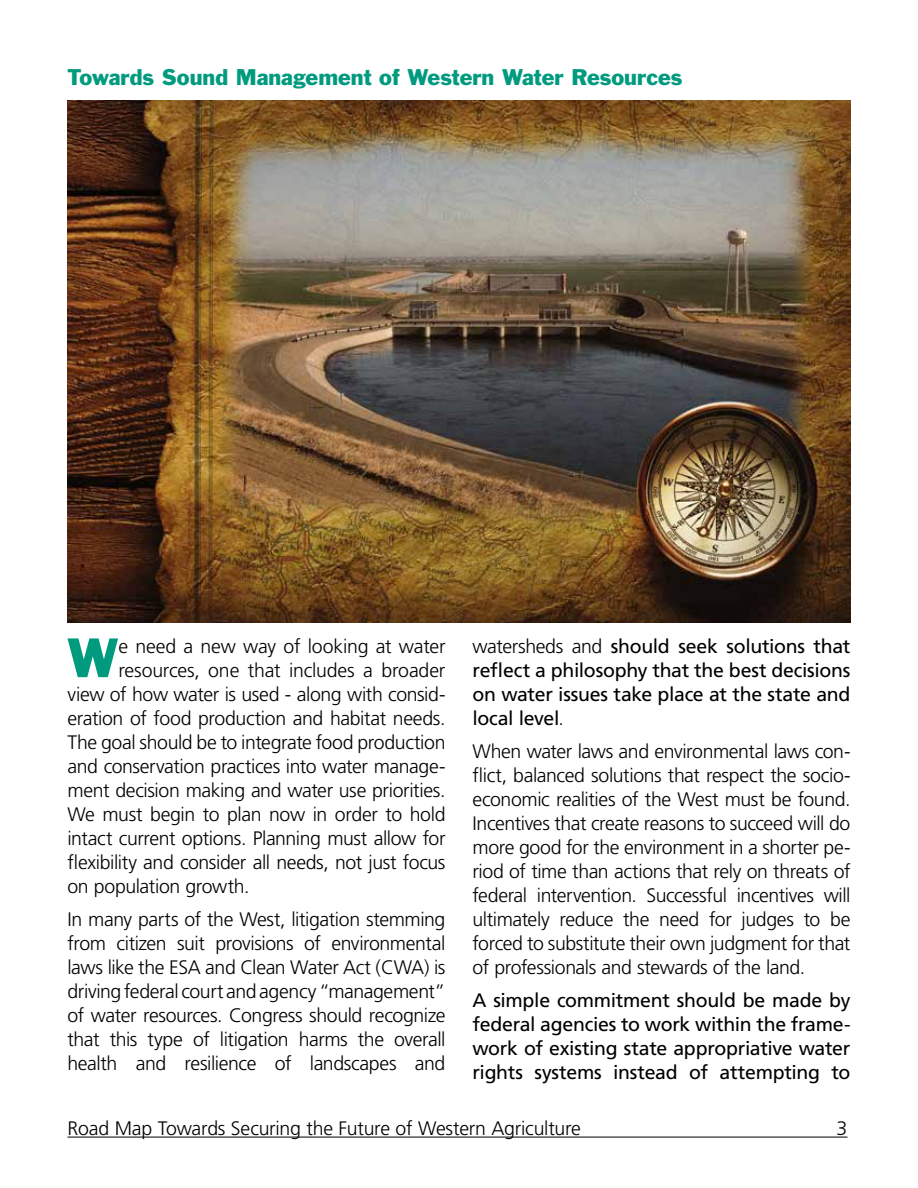
<style>
.page{position:relative;width:918px;height:1188px;background:#fff}
.page>*{position:absolute;margin:0;border:0;box-sizing:border-box;transform-origin:0 0}
.t1{font:51.3px "Franklin Gothic Std";color:#009b7f}
.t2{font:21px "Franklin Gothic";letter-spacing:-.005em;color:#009b7f}
.t3{font:300 19.5px/24px "Frutiger";letter-spacing:-.02em;color:#000;text-align:justify}
.t4{font:19.5px/24px "Frutiger CE";letter-spacing:-.015em;color:#000;text-align:justify}
.s1{font-family:"Frutiger";font-weight:300}
</style>
<div class="page">
<hr style="left:68px;top:1137px;width:780px;height:1px;background:#000">
<img style="left:68px;top:100px;width:782px;height:522px">
<p class="t2" style="left:68px;top:63px;width:616px">Towards Sound Management of Western Water Resources</p>
<h1 class="t1" style="left:67px;top:625px;width:53px">W</h1>
<p class="t3" style="left:118px;top:635px;width:329px">e need a new way of looking at water</p>
<p class="t3" style="left:118px;top:659px;width:329px">resources, one that includes a broader</p>
<p class="t3" style="left:68px;top:683px;width:380px">view of how water is used - along with consid-</p>
<p class="t3" style="left:68px;top:707px;width:379px">eration of food production and habitat needs.</p>
<p class="t3" style="left:68px;top:731px;width:380px">The goal should be to integrate food production</p>
<p class="t3" style="left:68px;top:755px;width:380px">and conservation practices into water manage-</p>
<p class="t3" style="left:68px;top:779px;width:379px">ment decision making and water use priorities.</p>
<p class="t3" style="left:68px;top:803px;width:380px">We must begin to plan now in order to hold</p>
<p class="t3" style="left:68px;top:827px;width:380px">intact current options. Planning must allow for</p>
<p class="t3" style="left:68px;top:851px;width:380px">flexibility and consider all needs, not just focus</p>
<p class="t3" style="left:68px;top:875px;width:183px">on population growth.</p>
<p class="t3" style="left:68px;top:908px;width:379px">In many parts of the West, litigation stemming from citizen suit provisions of environmental laws like the ESA and Clean Water Act (CWA) is driving federal court and agency “management” of water resources. Congress should recognize that this type of litigation harms the overall health and resilience of landscapes and</p>
<p class="t4" style="left:472px;top:634px;width:380px"><span class="s1">watersheds and</span> should seek solutions that reflect a philosophy that the best decisions on water issues take place at the state and local level<span class="s1">.</span></p>
<p class="t3" style="left:472px;top:740px;width:380px">When water laws and environmental laws con&shy;flict, balanced solutions that respect the socio&shy;economic realities of the West must be found.<br>Incentives that create reasons to succeed will do more good for the environment in a shorter pe&shy;riod of time than actions that rely on threats of federal intervention. Successful incentives will ultimately reduce the need for judges to be forced to substitute their own judgment for that of professionals and stewards of the land.</p>
<p class="t4" style="left:472px;top:988px;width:380px">A simple commitment should be made by federal agencies to work within the frame&shy;work of existing state appropriative water rights systems instead of attempting to</p>
<p class="t3" style="left:68px;top:1117px;width:515px">Road Map Towards Securing the Future of Western Agriculture</p>
<p class="t3" style="left:837px;top:1117px;width:12px">3</p>
</div>
